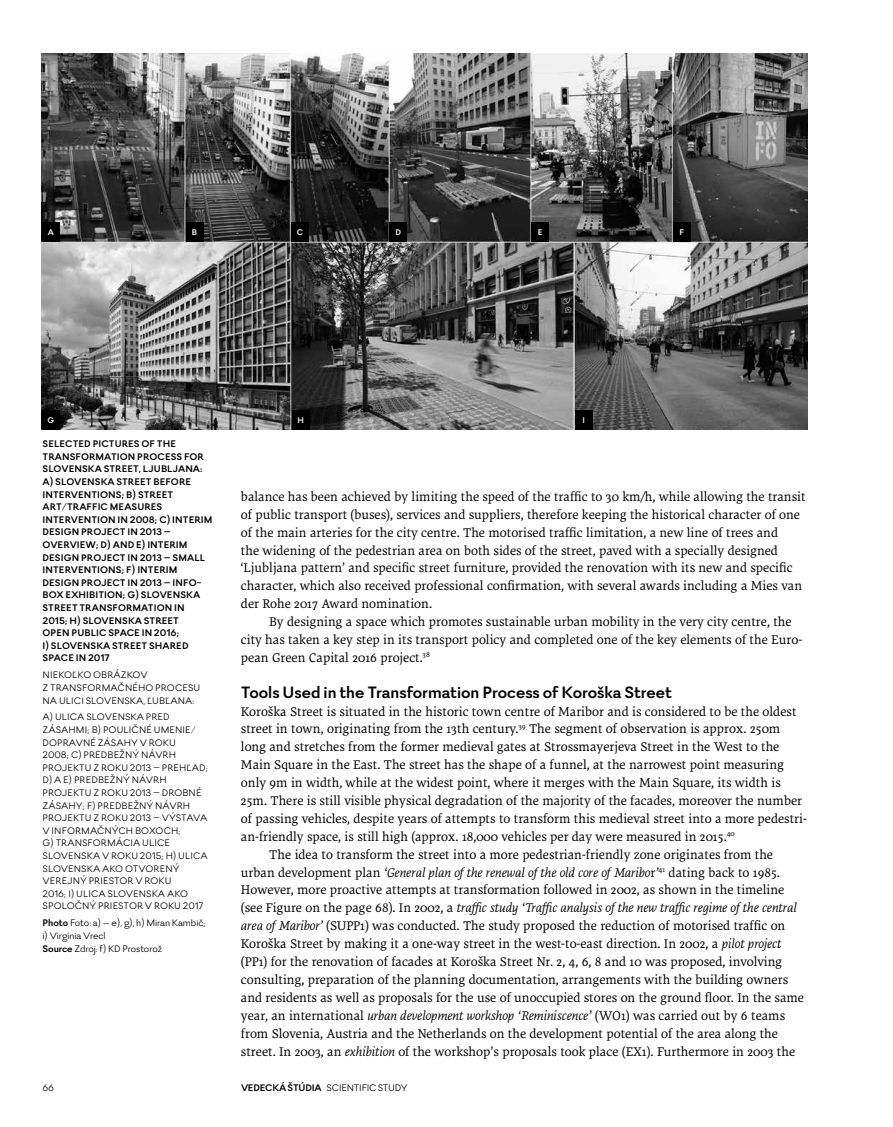
<style>
.page{position:relative;width:893px;height:1127px;background:#fff}
.page>*{position:absolute;margin:0;border:0;box-sizing:border-box;transform-origin:0 0}
.t1{font:700 18px "Firme";letter-spacing:-.005em;color:#000}
.t2{font:13.5px/17.9px "Dora Pro";color:#000}
.t3{font:italic 13.5px "Dora Pro";color:#000}
.t4{font:10.5px/12.6px "Firme";color:#000}
.t5{font:700 10.5px/12.6px "Firme";letter-spacing:.005em;color:#000}
.t6{font:10.5px "Firme";letter-spacing:-.02em;color:#000}
.t7{font:700 9px "Firme";color:#fff}
.s1{font-weight:700}
.s2{font-style:normal}
.s3{font-style:italic}
</style>
<div class="page">
<img style="left:42px;top:54px;width:765px;height:375px">
<div style="left:42px;top:222px;width:18px;height:19px;background:#000"></div>
<div style="left:42px;top:410px;width:18px;height:19px;background:#000"></div>
<div style="left:292px;top:410px;width:18px;height:19px;background:#000"></div>
<div style="left:575px;top:410px;width:18px;height:19px;background:#000"></div>
<div style="left:186px;top:222px;width:17px;height:19px;background:#000"></div>
<div style="left:291px;top:222px;width:18px;height:19px;background:#000"></div>
<div style="left:389px;top:222px;width:18px;height:19px;background:#000"></div>
<div style="left:531px;top:222px;width:18px;height:19px;background:#000"></div>
<div style="left:673px;top:222px;width:18px;height:20px;background:#000"></div>
<p class="t7" style="left:48px;top:227px;width:8px">A</p>
<p class="t7" style="left:192px;top:227px;width:7px">B</p>
<p class="t7" style="left:297px;top:227px;width:8px">C</p>
<p class="t7" style="left:396px;top:227px;width:7px">D</p>
<p class="t7" style="left:538px;top:227px;width:6px">E</p>
<p class="t7" style="left:679px;top:227px;width:6px">F</p>
<p class="t7" style="left:48px;top:415px;width:8px">G</p>
<p class="t7" style="left:297px;top:415px;width:8px">H</p>
<p class="t7" style="left:582px;top:415px;width:4px">I</p>
<p class="t5" style="left:43px;top:438px;width:172px">SELECTED PICTURES OF THE<br>TRANSFORMATION PROCESS FOR<br>SLOVENSKA STREET, LJUBLJANA:<br>A) SLOVENSKA STREET BEFORE<br>INTERVENTIONS; B) STREET<br>ART/TRAFFIC MEASURES<br>INTERVENTION IN 2008; C) INTERIM<br>DESIGN PROJECT IN 2013 –<br>OVERVIEW; D) AND E) INTERIM<br>DESIGN PROJECT IN 2013 – SMALL<br>INTERVENTIONS; F) INTERIM<br>DESIGN PROJECT IN 2013 – INFO-<br>BOX EXHIBITION; G) SLOVENSKA<br>STREET TRANSFORMATION IN<br>2015; H) SLOVENSKA STREET<br>OPEN PUBLIC SPACE IN 2016;<br>I) SLOVENSKA STREET SHARED<br>SPACE IN 2017</p>
<p class="t4" style="left:43px;top:669px;width:159px">NIEKOĽKO OBRÁZKOV<br>Z TRANSFORMAČNÉHO PROCESU<br>NA ULICI SLOVENSKA, ĽUBĽANA:</p>
<p class="t4" style="left:43px;top:711px;width:167px">A) ULICA SLOVENSKA PRED<br>ZÁSAHMI; B) POULIČNÉ UMENIE/<br>DOPRAVNÉ ZÁSAHY V ROKU<br>2008; C) PREDBEŽNÝ NÁVRH<br>PROJEKTU Z ROKU 2013 – PREHĽAD;<br>D) A E) PREDBEŽNÝ NÁVRH<br>PROJEKTU Z ROKU 2013 – DROBNÉ<br>ZÁSAHY; F) PREDBEŽNÝ NÁVRH<br>PROJEKTU Z ROKU 2013 – VÝSTAVA<br>V INFORMAČNÝCH BOXOCH;<br>G) TRANSFORMÁCIA ULICE<br>SLOVENSKA V ROKU 2015; H) ULICA<br>SLOVENSKA AKO OTVORENÝ<br>VEREJNÝ PRIESTOR V ROKU<br>2016; I) ULICA SLOVENSKA AKO<br>SPOLOČNÝ PRIESTOR V ROKU 2017</p>
<p class="t4" style="left:43px;top:917px;width:165px"><span class="s1">Photo</span> Foto: a) – e), g), h) Miran Kambič; i) Virginia Vrecl<br><span class="s1">Source</span> Zdroj: f) KD Prostorož</p>
<p class="t2" style="left:241px;top:488px;width:566px">balance has been achieved by limiting the speed of the traffic to 30 km/h, while allowing the transit of public transport (buses), services and suppliers, therefore keeping the historical character of one of the main arteries for the city centre. The motorised traffic limitation, a new line of trees and<br>the widening of the pedestrian area on both sides of the street, paved with a specially designed ‘Ljubljana pattern’ and specific street furniture, provided the renovation with its new and specific character, which also received professional confirmation, with several awards including a Mies van der Rohe 2017 Award nomination.</p>
<p class="t2" style="left:241px;top:613px;width:563px;text-indent:28px">By designing a space which promotes sustainable urban mobility in the very city centre, the city has taken a key step in its transport policy and completed one of the key elements of the Euro&shy;pean Green Capital 2016 project.<sup>38</sup></p>
<h1 class="t1" style="left:241px;top:681px;width:433px">Tools Used in the Transformation Process of Koroška Street</h1>
<p class="t2" style="left:241px;top:702px;width:557px">Koroška Street is situated in the historic town centre of Maribor and is considered to be the oldest</p>
<p class="t2" style="left:241px;top:720px;width:541px">street in town, originating from the 13th century.<sup>39</sup> The segment of observation is approx. 250m</p>
<p class="t2" style="left:241px;top:738px;width:540px">long and stretches from the former medieval gates at Strossmayerjeva Street in the West to the</p>
<p class="t2" style="left:241px;top:756px;width:545px">Main Square in the East. The street has the shape of a funnel, at the narrowest point measuring</p>
<p class="t2" style="left:241px;top:774px;width:541px">only 9m in width, while at the widest point, where it merges with the Main Square, its width is</p>
<p class="t2" style="left:241px;top:792px;width:563px">25m. There is still visible physical degradation of the majority of the facades, moreover the number</p>
<p class="t2" style="left:241px;top:810px;width:567px">of passing vehicles, despite years of attempts to transform this medieval street into a more pedestri-</p>
<p class="t2" style="left:241px;top:828px;width:495px">an-friendly space, is still high (approx. 18,000 vehicles per day were measured in 2015.<sup>40</sup></p>
<p class="t2" style="left:269px;top:846px;width:505px">The idea to transform the street into a more pedestrian-friendly zone originates from the</p>
<p class="t3" style="left:241px;top:864px;width:540px"><span class="s2">urban development plan</span> ‘General plan of the renewal of the old core of Maribo<span class="s2">r</span>’<sup>41</sup> <span class="s2">dating back to 1985.</span></p>
<p class="t2" style="left:241px;top:881px;width:545px">However, more proactive attempts at transformation followed in 2002, as shown in the timeline</p>
<p class="t3" style="left:241px;top:900px;width:557px"><span class="s2">(see Figure on the page 68). In 2002, a</span> traffic study ‘Traffic analysis of the new traffic regime of the central</p>
<p class="t2" style="left:241px;top:917px;width:546px"><span class="s3">area of Maribor’</span> (SUPP1) was conducted. The study proposed the reduction of motorised traffic on</p>
<p class="t2" style="left:241px;top:935px;width:542px">Koroška Street by making it a one-way street in the west-to-east direction. In 2002, a <span class="s3">pilot project</span></p>
<p class="t2" style="left:241px;top:953px;width:543px">(PP1) for the renovation of facades at Koroška Street Nr. 2, 4, 6, 8 and 10 was proposed, involving</p>
<p class="t2" style="left:241px;top:971px;width:549px">consulting, preparation of the planning documentation, arrangements with the building owners</p>
<p class="t2" style="left:241px;top:989px;width:565px">and residents as well as proposals for the use of unoccupied stores on the ground floor. In the same</p>
<p class="t2" style="left:241px;top:1006px;width:546px">year, an international <span class="s3">urban development workshop ‘Reminiscence’</span> (WO1) was carried out by 6 teams</p>
<p class="t2" style="left:241px;top:1024px;width:539px">from Slovenia, Austria and the Netherlands on the development potential of the area along the</p>
<p class="t2" style="left:241px;top:1042px;width:556px">street. In 2003, an <span class="s3">exhibition</span> of the workshop’s proposals took place (EX1). Furthermore in 2003 the</p>
<p class="t4" style="left:43px;top:1081px;width:13px">66</p>
<p class="t6" style="left:241px;top:1082px;width:168px"><span class="s1">VEDECKÁ ŠTÚDIA</span> SCIENTIFIC STUDY</p>
</div>
